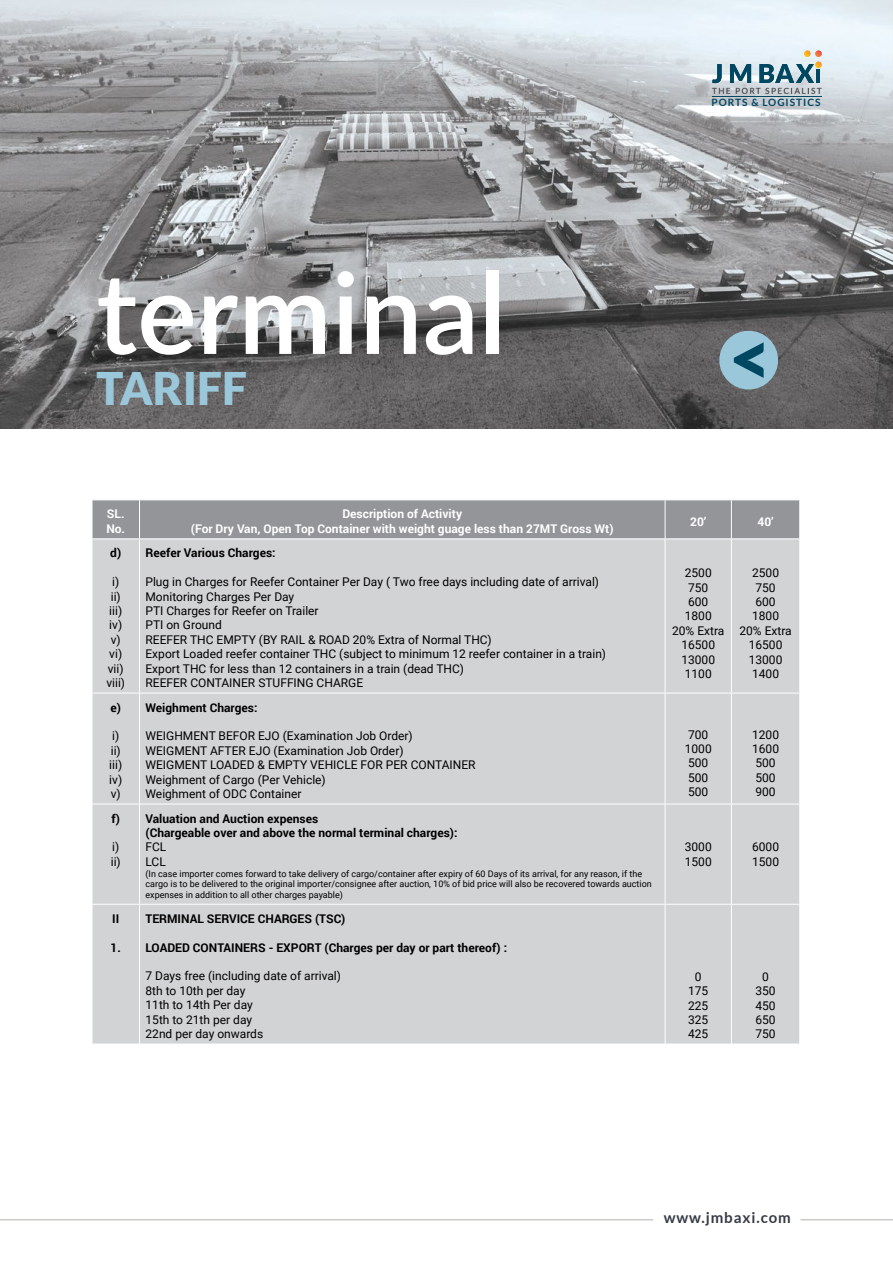
<style>
.page{position:relative;width:893px;height:1263px;background:#fff}
.page>*{position:absolute;margin:0;border:0;box-sizing:border-box;transform-origin:0 0}
.t1{font:600 112.5px "Lato";color:#fff}
.t2{font:900 45px "Lato";color:#9ac7d9}
.t3{font:700 15px "Lato";letter-spacing:.06em;color:#363a46}
.t4{font:12px/14.4px "Roboto";color:#000}
.t5{font:700 12px/14.4px "Roboto";color:#000}
.t6{font:700 12px/14.4px "Roboto";color:#fff}
.t7{font:700 10.05px "Lato";letter-spacing:.095em;color:#004563}
.t8{font:9px/10.8px "Roboto";color:#000}
.t9{font:8.1px "Lato";letter-spacing:.18em;color:#58595b}
</style>
<div class="page">
<div style="left:93px;top:500px;width:706px;height:38px;background:#949599"></div>
<div style="left:93px;top:539px;width:706px;height:505px;background:#d2d3d5"></div>
<hr style="left:139px;top:500px;width:1px;height:38px;background:#fff">
<hr style="left:665px;top:500px;width:1px;height:38px;background:#fff">
<hr style="left:731px;top:500px;width:1px;height:38px;background:#fff">
<hr style="left:139px;top:539px;width:1px;height:154px;background:#fff">
<hr style="left:665px;top:539px;width:1px;height:154px;background:#fff">
<hr style="left:731px;top:539px;width:1px;height:154px;background:#fff">
<hr style="left:92px;top:693px;width:48px;height:1px;background:#fff">
<hr style="left:140px;top:693px;width:525px;height:1px;background:#fff">
<hr style="left:139px;top:693px;width:1px;height:111px;background:#fff">
<hr style="left:665px;top:693px;width:66px;height:1px;background:#fff">
<hr style="left:665px;top:693px;width:1px;height:111px;background:#fff">
<hr style="left:731px;top:693px;width:69px;height:1px;background:#fff">
<hr style="left:731px;top:693px;width:1px;height:111px;background:#fff">
<hr style="left:92px;top:804px;width:48px;height:1px;background:#fff">
<hr style="left:140px;top:804px;width:525px;height:1px;background:#fff">
<hr style="left:139px;top:804px;width:1px;height:100px;background:#fff">
<hr style="left:665px;top:804px;width:66px;height:1px;background:#fff">
<hr style="left:665px;top:804px;width:1px;height:100px;background:#fff">
<hr style="left:731px;top:804px;width:69px;height:1px;background:#fff">
<hr style="left:731px;top:804px;width:1px;height:100px;background:#fff">
<hr style="left:92px;top:904px;width:48px;height:1px;background:#fff">
<hr style="left:140px;top:904px;width:525px;height:1px;background:#fff">
<hr style="left:139px;top:904px;width:1px;height:140px;background:#fff">
<hr style="left:665px;top:904px;width:66px;height:1px;background:#fff">
<hr style="left:665px;top:904px;width:1px;height:140px;background:#fff">
<hr style="left:731px;top:904px;width:69px;height:1px;background:#fff">
<hr style="left:731px;top:904px;width:1px;height:140px;background:#fff">
<img style="left:0;top:0;width:893px;height:428px">
<div style="left:719px;top:331px;width:59px;height:58px;background:#9ac7d9;border-radius:50%"></div>
<svg style="left:734px;top:342px;width:30px;height:36px"></svg>
<hr style="left:712px;top:96px;width:110px;height:1px;background:#004761">
<svg style="left:712px;top:51px;width:110px;height:43px;background:#adc0c7"></svg>
<hr style="left:816px;top:70px;width:4px;height:13px;background:#004761">
<hr style="left:0;top:1219px;width:653px;height:1px;background:#c9c9c8">
<hr style="left:801px;top:1219px;width:92px;height:1px;background:#c9c9c8">
<h1 class="t1" style="left:96px;top:231px;width:411px">terminal</h1>
<h2 class="t2" style="left:96px;top:362px;width:152px">TARIFF</h2>
<p class="t9" style="left:712px;top:86px;width:111px">THE PORT SPECIALIST</p>
<p class="t7" style="left:711px;top:96px;width:111px">PORTS &amp; LOGISTICS</p>
<p class="t6" style="left:106px;top:506px;width:20px">SL.<br>No.</p>
<p class="t6" style="left:191px;top:506px;width:424px;text-align:center">Description of Activity<br>(For Dry Van, Open Top Container with weight guage less than 27MT Gross Wt)</p>
<p class="t6" style="left:690px;top:514px;width:18px">20’</p>
<p class="t6" style="left:757px;top:514px;width:18px">40’</p>
<p class="t5" style="left:110px;top:545px;width:12px">d)</p>
<p class="t4" style="left:106px;top:574px;width:20px;text-align:center">i) ii) iii) iv) v) vi) vii) viii)</p>
<p class="t5" style="left:145px;top:545px;width:132px">Reefer Various Charges:</p>
<p class="t4" style="left:145px;top:574px;width:462px">Plug in Charges for Reefer Container Per Day ( Two free days including date of arrival)<br>Monitoring Charges Per Day<br>PTI Charges for Reefer on Trailer<br>PTI on Ground<br>REEFER THC EMPTY (BY RAIL &amp; ROAD 20% Extra of Normal THC)<br>Export Loaded reefer container THC (subject to minimum 12 reefer container in a train)<br>Export THC for less than 12 containers in a train (dead THC)<br>REEFER CONTAINER STUFFING CHARGE</p>
<p class="t4" style="left:672px;top:565px;width:54px;text-align:center">2500<br>750<br>600<br>1800<br>20% Extra<br>16500<br>13000<br>1100</p>
<p class="t4" style="left:739px;top:565px;width:54px;text-align:center">2500<br>750<br>600<br>1800<br>20% Extra<br>16500<br>13000<br>1400</p>
<p class="t5" style="left:110px;top:700px;width:12px">e)</p>
<p class="t4" style="left:109px;top:728px;width:14px">i) ii) iii) iv) v)</p>
<p class="t5" style="left:146px;top:700px;width:113px">Weighment Charges:</p>
<p class="t4" style="left:146px;top:728px;width:332px">WEIGHMENT BEFOR EJO (Examination Job Order)<br>WEIGMENT AFTER EJO (Examination Job Order)<br>WEIGMENT LOADED &amp; EMPTY VEHICLE FOR PER CONTAINER Weighment of Cargo (Per Vehicle)<br>Weighment of ODC Container</p>
<p class="t4" style="left:685px;top:727px;width:28px">700<br>1000<br>500<br>500<br>500</p>
<p class="t4" style="left:752px;top:727px;width:28px">1200<br>1600<br>500<br>500<br>900</p>
<p class="t5" style="left:111px;top:811px;width:10px">f)</p>
<p class="t4" style="left:111px;top:839px;width:12px">i) ii)</p>
<p class="t5" style="left:146px;top:811px;width:313px">Valuation and Auction expenses<br>(Chargeable over and above the normal terminal charges):</p>
<p class="t4" style="left:146px;top:839px;width:22px">FCL<br>LCL</p>
<p class="t8" style="left:146px;top:868px;width:508px">(In case importer comes forward to take delivery of cargo/container after expiry of 60 Days of its arrival, for any reason, if the cargo is to be delivered to the original importer/consignee after auction, 10% of bid price will also be recovered towards auction expenses in addition to all other charges payable)</p>
<p class="t4" style="left:685px;top:839px;width:28px">3000<br>1500</p>
<p class="t4" style="left:752px;top:839px;width:28px">6000<br>1500</p>
<p class="t5" style="left:112px;top:911px;width:9px">II</p>
<p class="t5" style="left:111px;top:940px;width:12px">1.</p>
<p class="t5" style="left:145px;top:911px;width:201px">TERMINAL SERVICE CHARGES (TSC)</p>
<p class="t5" style="left:145px;top:940px;width:363px">LOADED CONTAINERS - EXPORT (Charges per day or part thereof) :</p>
<p class="t4" style="left:145px;top:968px;width:197px">7 Days free (including date of arrival)<br>8th to 10th per day<br>11th to 14th Per day<br>15th to 21th per day<br>22nd per day onwards</p>
<p class="t4" style="left:688px;top:969px;width:22px;text-align:center">0<br>175<br>225<br>325<br>425</p>
<p class="t4" style="left:755px;top:969px;width:22px;text-align:center">0<br>350<br>450<br>650<br>750</p>
<p class="t3" style="left:664px;top:1209px;width:129px">www.jmbaxi.com</p>
</div>
